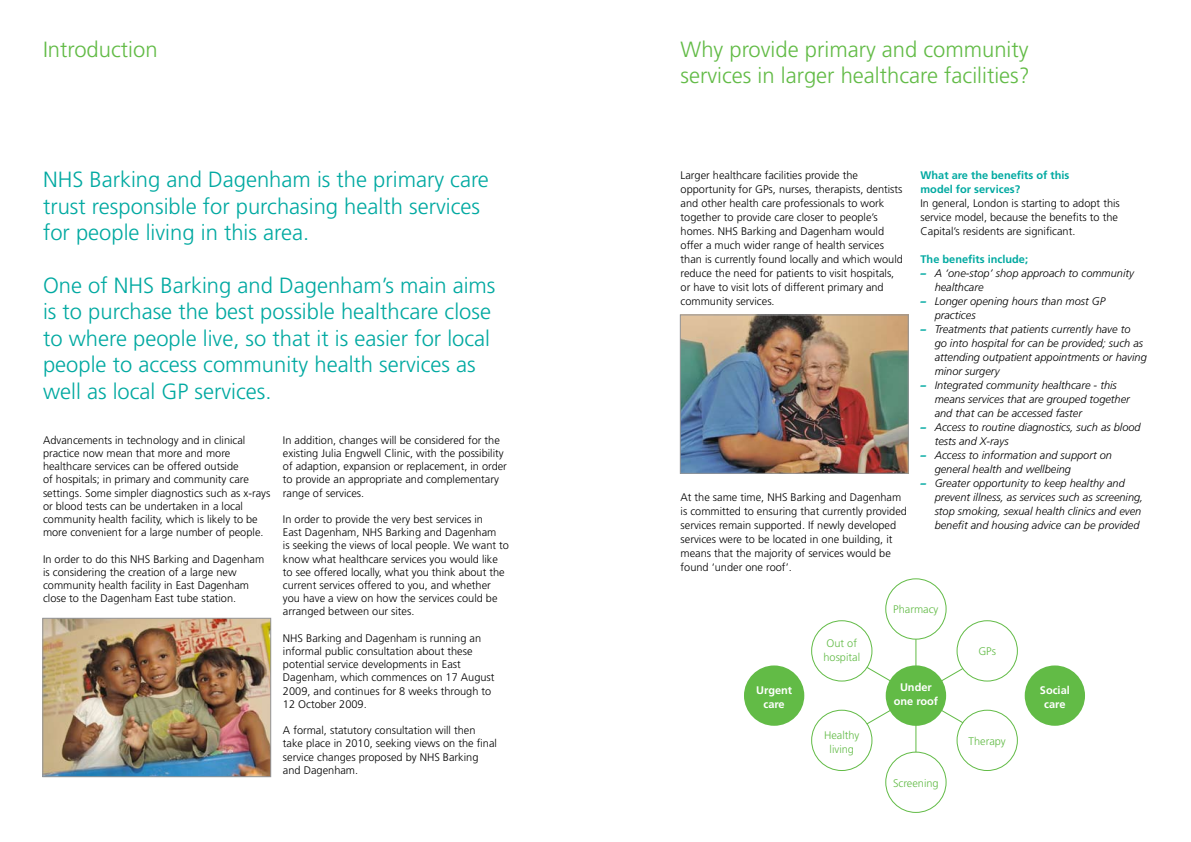
<style>
.page{position:relative;width:1191px;height:842px;background:#fff}
.page>*{position:absolute;margin:0;border:0;box-sizing:border-box;transform-origin:0 0}
.t1{font:300 22px/26.4px "Frutiger";color:#00a9a1}
.t2{font:300 22px/26.4px "Frutiger";color:#62bb46}
.t3{font:300 11px/13.2px "Frutiger";color:#000}
.t4{font:italic 300 11px/14px "Frutiger";color:#000}
.t5{font:700 11px/14px "Frutiger";color:#00a9a1}
.t6{font:300 11px/14px "Frutiger";color:#62bb46}
.t7{font:700 11px/14px "Frutiger";color:#fff;text-align:center}
.s1{font-weight:900;color:#00a9a1}
</style>
<div class="page">
<img style="left:45px;top:620px;width:224px;height:155px">
<div style="left:43px;top:618px;width:228px;height:159px;border:1px solid #939598"></div>
<svg style="left:859px;top:630px;width:114px;height:131px"></svg>
<div style="left:811px;top:621px;width:61px;height:60px;background:#fff;border-radius:50%"></div>
<div style="left:811px;top:620px;width:61px;height:61px;border:1px solid #62bb46;border-radius:50%"></div>
<div style="left:885px;top:579px;width:61px;height:60px;background:#fff;border-radius:50%"></div>
<div style="left:885px;top:578px;width:61px;height:62px;border:1px solid #62bb46;border-radius:50%"></div>
<div style="left:957px;top:621px;width:60px;height:60px;background:#fff;border-radius:50%"></div>
<div style="left:956px;top:620px;width:62px;height:61px;border:1px solid #62bb46;border-radius:50%"></div>
<div style="left:957px;top:710px;width:60px;height:60px;background:#fff;border-radius:50%"></div>
<div style="left:956px;top:710px;width:62px;height:61px;border:1px solid #62bb46;border-radius:50%"></div>
<div style="left:885px;top:752px;width:61px;height:60px;background:#fff;border-radius:50%"></div>
<div style="left:885px;top:752px;width:61px;height:61px;border:1px solid #62bb46;border-radius:50%"></div>
<div style="left:811px;top:710px;width:61px;height:60px;background:#fff;border-radius:50%"></div>
<div style="left:811px;top:710px;width:61px;height:61px;border:1px solid #62bb46;border-radius:50%"></div>
<div style="left:885px;top:665px;width:61px;height:61px;background:#62bb46;border-radius:50%"></div>
<div style="left:744px;top:665px;width:60px;height:61px;background:#62bb46;border-radius:50%"></div>
<div style="left:1024px;top:665px;width:61px;height:61px;background:#62bb46;border-radius:50%"></div>
<img style="left:682px;top:317px;width:224px;height:155px">
<div style="left:680px;top:315px;width:228px;height:159px;border:1px solid #939598"></div>
<h1 class="t2" style="left:43px;top:36px;width:116px">Introduction</h1>
<h1 class="t1" style="left:43px;top:166px;width:447px">NHS Barking and Dagenham is the primary care trust responsible for purchasing health services for people living in this area.</h1>
<h1 class="t1" style="left:43px;top:272px;width:454px">One of NHS Barking and Dagenham’s main aims is to purchase the best possible healthcare close to where people live, so that it is easier for local people to access community health services as well as local GP services.</h1>
<p class="t3" style="left:43px;top:433px;width:229px">Advancements in technology and in clinical practice now mean that more and more healthcare services can be offered outside<br>of hospitals; in primary and community care settings. Some simpler diagnostics such as x-rays or blood tests can be undertaken in a local community health facility, which is likely to be more convenient for a large number of people.</p>
<p class="t3" style="left:43px;top:552px;width:223px">In order to do this NHS Barking and Dagenham is considering the creation of a large new community health facility in East Dagenham close to the Dagenham East tube station.</p>
<p class="t3" style="left:283px;top:433px;width:225px">In addition, changes will be considered for the existing Julia Engwell Clinic, with the possibility of adaption, expansion or replacement, in order to provide an appropriate and complementary range of services.</p>
<p class="t3" style="left:283px;top:513px;width:227px">In order to provide the very best services in<br>East Dagenham, NHS Barking and Dagenham<br>is seeking the views of local people. We want to know what healthcare services you would like to see offered locally, what you think about the current services offered to you, and whether you have a view on how the services could be arranged between our sites.</p>
<p class="t3" style="left:283px;top:631px;width:213px">NHS Barking and Dagenham is running an informal public consultation about these potential service developments in East Dagenham, which commences on 17 August 2009, and continues for 8 weeks through to 12 October 2009.</p>
<p class="t3" style="left:283px;top:724px;width:215px">A formal, statutory consultation will then take place in 2010, seeking views on the final service changes proposed by NHS Barking and Dagenham.</p>
<h1 class="t2" style="left:680px;top:36px;width:351px">Why provide primary and community services in larger healthcare facilities?</h1>
<p class="t3" style="left:680px;top:168px;width:224px;line-height:14px">Larger healthcare facilities provide the opportunity for GPs, nurses, therapists, dentists and other health care professionals to work together to provide care closer to people’s homes. NHS Barking and Dagenham would offer a much wider range of health services than is currently found locally and which would reduce the need for patients to visit hospitals, or have to visit lots of different primary and community services.</p>
<p class="t3" style="left:680px;top:490px;width:228px;line-height:14px">At the same time, NHS Barking and Dagenham is committed to ensuring that currently provided services remain supported. If newly developed services were to be located in one building, it means that the majority of services would be found ‘under one roof’.</p>
<p class="t5" style="left:920px;top:168px;width:150px">What are the benefits of this model for services?</p>
<p class="t3" style="left:920px;top:196px;width:201px;line-height:14px">In general, London is starting to adopt this service model, because the benefits to the<br>Capital’s residents are significant.</p>
<p class="t5" style="left:920px;top:252px;width:109px">The benefits include;</p>
<p class="t4" style="left:934px;top:266px;width:201px;text-indent:-14px"><span class="s1">–</span> A ‘one-stop’ shop approach to community healthcare</p>
<p class="t4" style="left:934px;top:294px;width:172px;text-indent:-14px"><span class="s1">–</span> Longer opening hours than most GP practices</p>
<p class="t4" style="left:934px;top:322px;width:214px;text-indent:-14px"><span class="s1">–</span> Treatments that patients currently have to<br>go into hospital for can be provided; such as attending outpatient appointments or having minor surgery</p>
<p class="t4" style="left:934px;top:378px;width:197px;text-indent:-14px"><span class="s1">–</span> Integrated community healthcare - this means services that are grouped together and that can be accessed faster</p>
<p class="t4" style="left:934px;top:420px;width:207px;text-indent:-14px"><span class="s1">–</span> Access to routine diagnostics, such as blood tests and X-rays</p>
<p class="t4" style="left:934px;top:448px;width:179px;text-indent:-14px"><span class="s1">–</span> Access to information and support on general health and wellbeing</p>
<p class="t4" style="left:934px;top:476px;width:210px;text-indent:-14px"><span class="s1">–</span> Greater opportunity to keep healthy and prevent illness, as services such as screening, stop smoking, sexual health clinics and even benefit and housing advice can be provided</p>
<p class="t6" style="left:823px;top:636px;width:38px">Out of hospital</p>
<p class="t6" style="left:893px;top:602px;width:47px">Pharmacy</p>
<p class="t6" style="left:978px;top:644px;width:19px">GPs</p>
<p class="t7" style="left:893px;top:680px;width:46px">Under one roof</p>
<p class="t7" style="left:756px;top:683px;width:38px">Urgent care</p>
<p class="t7" style="left:1040px;top:683px;width:31px">Social care</p>
<p class="t6" style="left:824px;top:728px;width:37px;text-align:center">Healthy living</p>
<p class="t6" style="left:893px;top:776px;width:47px">Screening</p>
<p class="t6" style="left:968px;top:734px;width:39px">Therapy</p>
</div>
